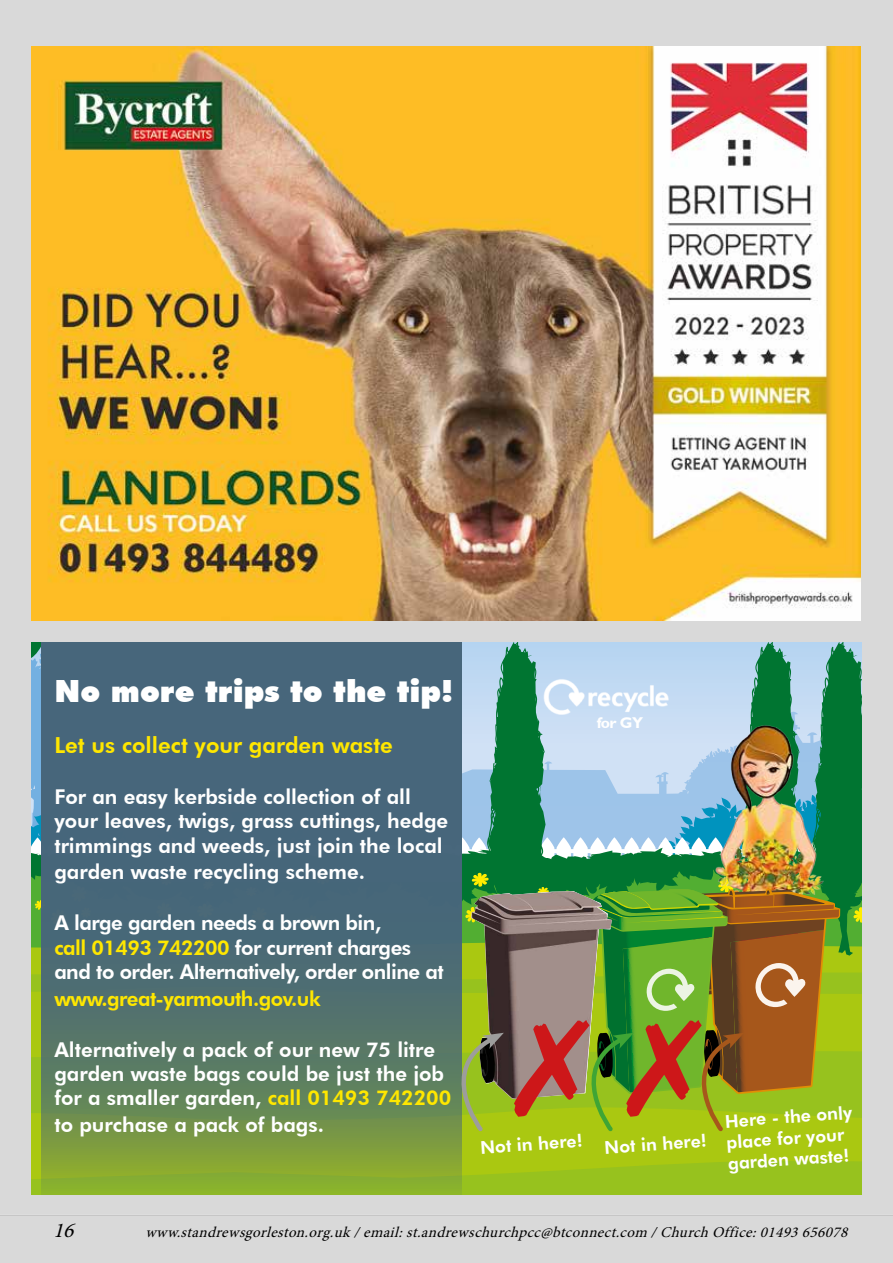
<style>
.page{position:relative;width:893px;height:1263px;background:#fff}
.page>*{position:absolute;margin:0;border:0;box-sizing:border-box;transform-origin:0 0}
.t1{font:900 30.6px "Futura BT";color:#fff}
.t2{font:800 22.05px "Futura BT";color:#ffe700}
.t3{font:italic 21px "Minion Pro";color:#000}
.t4{font:800 20.4px/24.5px "Futura BT";color:#fff}
.t5{font:800 20.4px/24.5px "Futura BT";letter-spacing:-.025em;color:#fff}
.t6{font:800 20.4px "Futura BT";letter-spacing:-.025em;color:#ffe700}
.t7{font:800 17.7px/21.3px "Futura BT";color:#fff}
.t8{font:700 15.6px "Gill Sans";color:#fff}
.t9{font:italic 15px "Minion Pro";color:#000}
.s1{color:#ffe700}
</style>
<div class="page">
<div style="left:0;top:1216px;width:893px;height:47px;background:#d9d9d9"></div>
<hr style="left:0;top:1214px;width:893px;height:1px;background:#000">
<div style="left:0;top:0;width:893px;height:1214px;background:#d9d9d9"></div>
<div style="left:32px;top:929px;width:829px;height:266px;background:#aac811"></div>
<svg style="left:32px;top:1161px;width:829px;height:34px"></svg>
<svg style="left:41px;top:1133px;width:420px;height:62px;background:#84a635"></svg>
<svg style="left:32px;top:642px;width:829px;height:491px;background:#67846e"></svg>
<img style="left:32px;top:47px;width:829px;height:574px">
<h1 class="t1" style="left:55px;top:672px;width:400px">No more trips to the tip!</h1>
<p class="t2" style="left:54px;top:731px;width:340px">Let us collect your garden waste</p>
<p class="t4" style="left:54px;top:784px;width:395px">For an easy kerbside collection of all your leaves, twigs, grass cuttings, hedge trimmings and weeds, just join the local</p>
<p class="t4" style="left:54px;top:859px;width:312px">garden waste recycling scheme.</p>
<p class="t5" style="left:54px;top:910px;width:391px">A large garden needs a brown bin,<br><span class="s1">call 01493 742200</span> for current charges and to order. Alternatively, order online at</p>
<p class="t6" style="left:54px;top:986px;width:268px">www.great-yarmouth.gov.uk</p>
<p class="t4" style="left:54px;top:1037px;width:398px">Alternatively a pack of our new 75 litre garden waste bags could be just the job for a smaller garden, <span class="s1">call 01493 742200</span></p>
<p class="t4" style="left:54px;top:1112px;width:271px">to purchase a pack of bags.</p>
<p class="t8" style="left:597px;top:714px;width:48px">for GY</p>
<p class="t7" style="left:480px;top:1137px;width:104px;rotate:-4deg">Not in here!</p>
<p class="t7" style="left:604px;top:1137px;width:104px;rotate:-4deg">Not in here!</p>
<p class="t7" style="left:724px;top:1110px;width:129px;rotate:-4deg">Here - the only place for your garden waste!</p>
<p class="t3" style="left:53px;top:1216px;width:29px">16</p>
<p class="t9" style="left:145px;top:1222px;width:709px">www.standrewsgorleston.org.uk/email:st.andrewschurchpcc@btconnect.com /ChurchOffice:01493656078</p>
</div>
